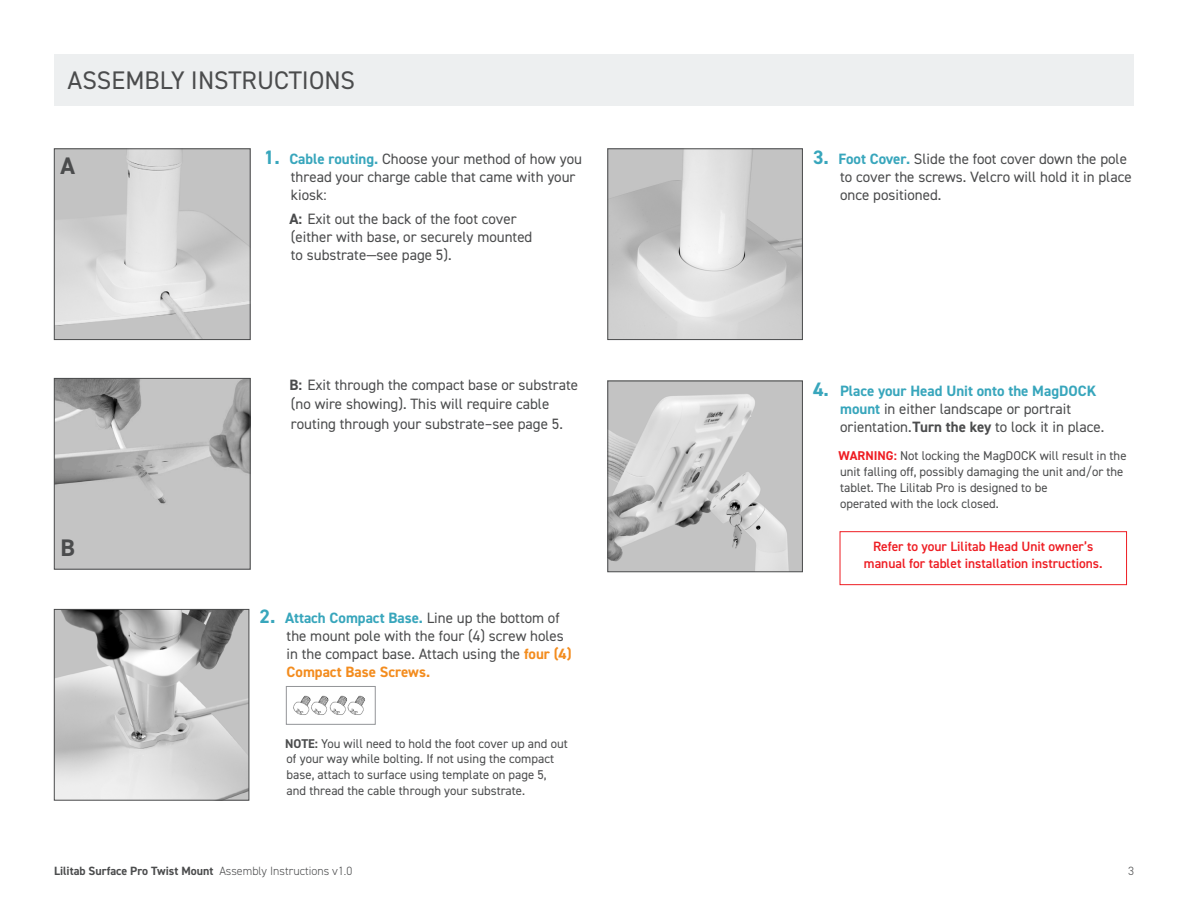
<style>
.page{position:relative;width:1188px;height:918px;background:#fff}
.page>*{position:absolute;margin:0;border:0;box-sizing:border-box;transform-origin:0 0}
.t1{font:25.5px "DIN2014";color:#4b4c4d}
.t2{font:700 24px "DIN2014";color:#4b4c4d}
.t3{font:15px/18px "DIN2014";color:#4b4c4d}
.t4{font:600 13.5px/16.5px "DIN2014";color:#ee1d23;text-align:center}
.t5{font:12.75px/15.8px "DIN2014";color:#4b4c4d}
.t6{font:700 12px "DIN2014";color:#4b4c4d}
.t7{font:300 12px "DIN2014";color:#4b4c4d}
.s1{font-weight:700;font-size:19.5px;color:#38a6bc}
.s2{font-weight:700;color:#38a6bc}
.s3{font-weight:700}
.s4{font-weight:700;color:#f38c1e}
.s5{font-weight:700;color:#ee1d23}
.s6{font-weight:300}
</style>
<div class="page">
<div style="left:54px;top:54px;width:1080px;height:52px;background:#edeff0"></div>
<img style="left:293px;top:695px;width:72px;height:20px">
<div style="left:286px;top:686px;width:89px;height:39px;border:1px solid #939598"></div>
<img style="left:56px;top:611px;width:191px;height:187px">
<div style="left:54px;top:609px;width:195px;height:191px;border:1px solid #4b4c4d"></div>
<img style="left:609px;top:150px;width:192px;height:188px">
<div style="left:607px;top:148px;width:196px;height:192px;border:1px solid #4b4c4d"></div>
<img style="left:609px;top:383px;width:192px;height:187px">
<div style="left:607px;top:381px;width:196px;height:191px;border:1px solid #4b4c4d"></div>
<div style="left:840px;top:531px;width:287px;height:54px;border:1px solid #ee1d23"></div>
<img style="left:56px;top:380px;width:192px;height:187px">
<div style="left:54px;top:378px;width:196px;height:191px;border:1px solid #4b4c4d"></div>
<img style="left:56px;top:151px;width:192px;height:187px">
<div style="left:54px;top:149px;width:196px;height:191px;border:1px solid #4b4c4d"></div>
<p class="t1" style="left:68px;top:64px;width:289px">ASSEMBLY INSTRUCTIONS</p>
<p class="t2" style="left:60px;top:149px;width:16px">A</p>
<p class="t2" style="left:60px;top:532px;width:16px">B</p>
<p class="t3" style="left:291px;top:149px;width:293px;text-indent:-27px"><span class="s1">1.</span> <span class="s2">Cable routing.</span> Choose your method of how you thread your charge cable that came with your kiosk:</p>
<p class="t3" style="left:289px;top:209px;width:245px"><span class="s3">A:</span> Exit out the back of the foot cover (either with base, or securely mounted to substrate—see page 5).</p>
<p class="t3" style="left:289px;top:374px;width:290px;line-height:19.5px"><span class="s3">B:</span> Exit through the compact base or substrate (no wire showing). This will require cable routing through your substrate–see page 5.</p>
<p class="t3" style="left:287px;top:609px;width:286px;text-indent:-27px"><span class="s1">2.</span> <span class="s2">Attach Compact Base.</span> Line up the bottom of the mount pole with the four (4) screw holes in the compact base. Attach using the <span class="s4">four (4)<br>Compact Base Screws.</span></p>
<p class="t5" style="left:285px;top:735px;width:284px"><span class="s3">NOTE:</span> You will need to hold the foot cover up and out of your way while bolting. If not using the compact base, attach to surface using template on page 5, and thread the cable through your substrate.</p>
<p class="t3" style="left:840px;top:149px;width:293px;text-indent:-27px"><span class="s1">3.</span> <span class="s2">Foot Cover.</span> Slide the foot cover down the pole to cover the screws. Velcro will hold it in place once positioned.</p>
<p class="t3" style="left:840px;top:381px;width:266px;text-indent:-27px"><span class="s1">4.</span> <span class="s2">Place your Head Unit onto the MagDOCK mount</span> in either landscape or portrait orientation.<span class="s3">Turn the key</span> to lock it in place.</p>
<p class="t5" style="left:839px;top:448px;width:289px"><span class="s5">WARNING:</span> Not locking the MagDOCK will result in the unit falling off, possibly damaging the unit and/or the tablet. The Lilitab Pro is designed to be<br>operated with the lock closed.</p>
<p class="t4" style="left:864px;top:538px;width:240px">Refer to your Lilitab Head Unit owner’s manual for tablet installation instructions.</p>
<p class="t6" style="left:54px;top:863px;width:300px">Lilitab Surface Pro Twist Mount <span class="s6">Assembly Instructions v1.0</span></p>
<p class="t7" style="left:1128px;top:864px;width:7px">3</p>
</div>
